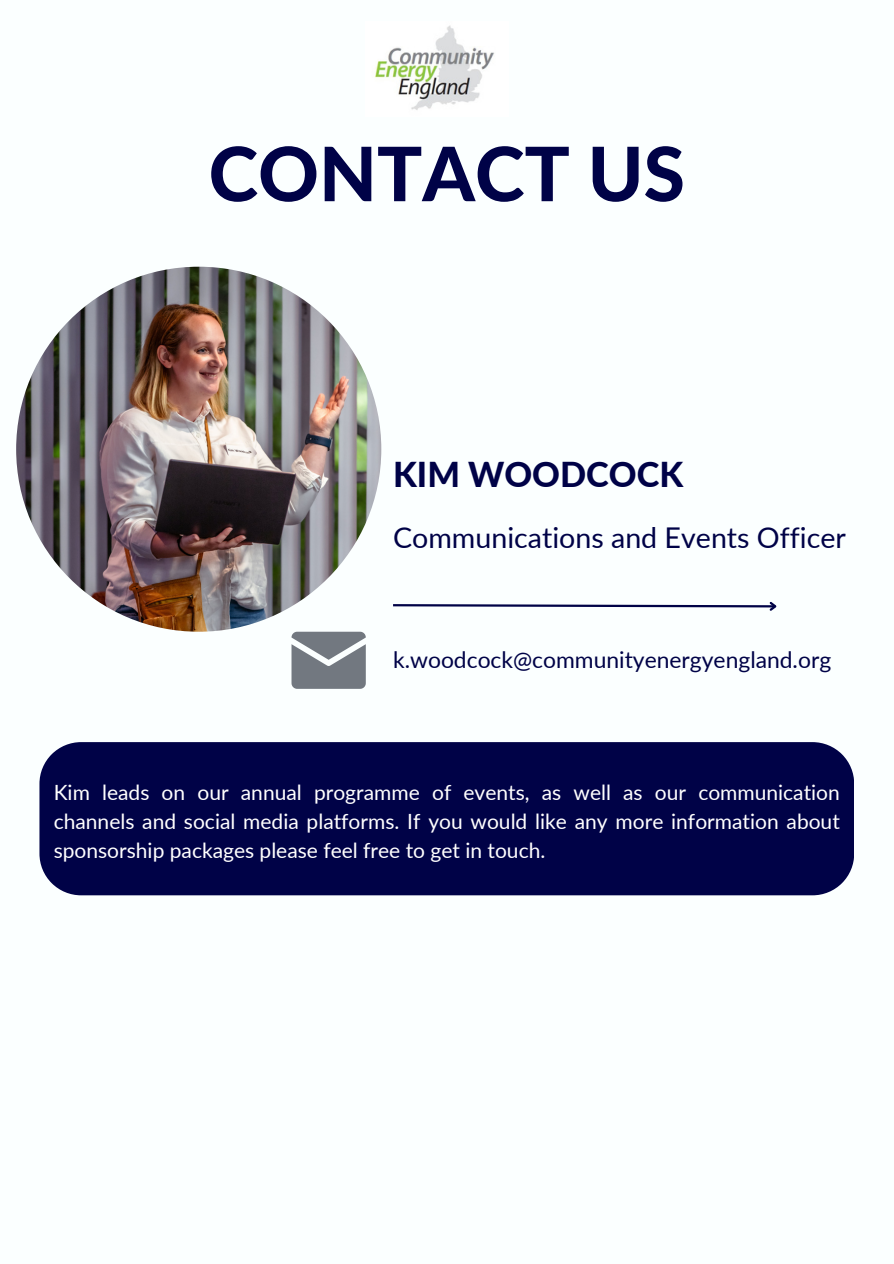
<style>
.page{position:relative;width:894px;height:1264px;background:#fff}
.page>*{position:absolute;margin:0;border:0;box-sizing:border-box;transform-origin:0 0}
.t1{font:800 75px "Lato";color:#000247}
.t2{font:800 34.35px "Lato";color:#000247}
.t3{font:28.65px "Lato";color:#000247}
.t4{font:22.8px "Lato";color:#000247}
.t5{font:21px/29.2px "Lato";color:#fff;text-align:justify}
</style>
<div class="page">
<div style="left:0;top:0;width:893px;height:1263px;background:#fbffff"></div>
<img style="left:16px;top:267px;width:365px;height:364px;border-radius:50%">
<div style="left:39px;top:742px;width:814px;height:153px;background:#000247"></div>
<img style="left:375px;top:25px;width:119px;height:85px">
<svg style="left:291px;top:631px;width:74px;height:58px;background:#858a91"></svg>
<svg style="left:393px;top:602px;width:384px;height:9px"></svg>
<p class="t1" style="left:208px;top:127px;width:477px">CONTACT US</p>
<p class="t2" style="left:393px;top:453px;width:291px">KIM WOODCOCK</p>
<h2 class="t3" style="left:393px;top:519px;width:454px">Communications and Events Officer</h2>
<p class="t4" style="left:393px;top:645px;width:439px">k.woodcock@communityenergyengland.org</p>
<h3 class="t5" style="left:54px;top:777px;width:787px">Kim leads on our annual programme of events, as well as our communication channels and social media platforms. If you would like any more information about sponsorship packages please feel free to get in touch.</h3>
</div>
